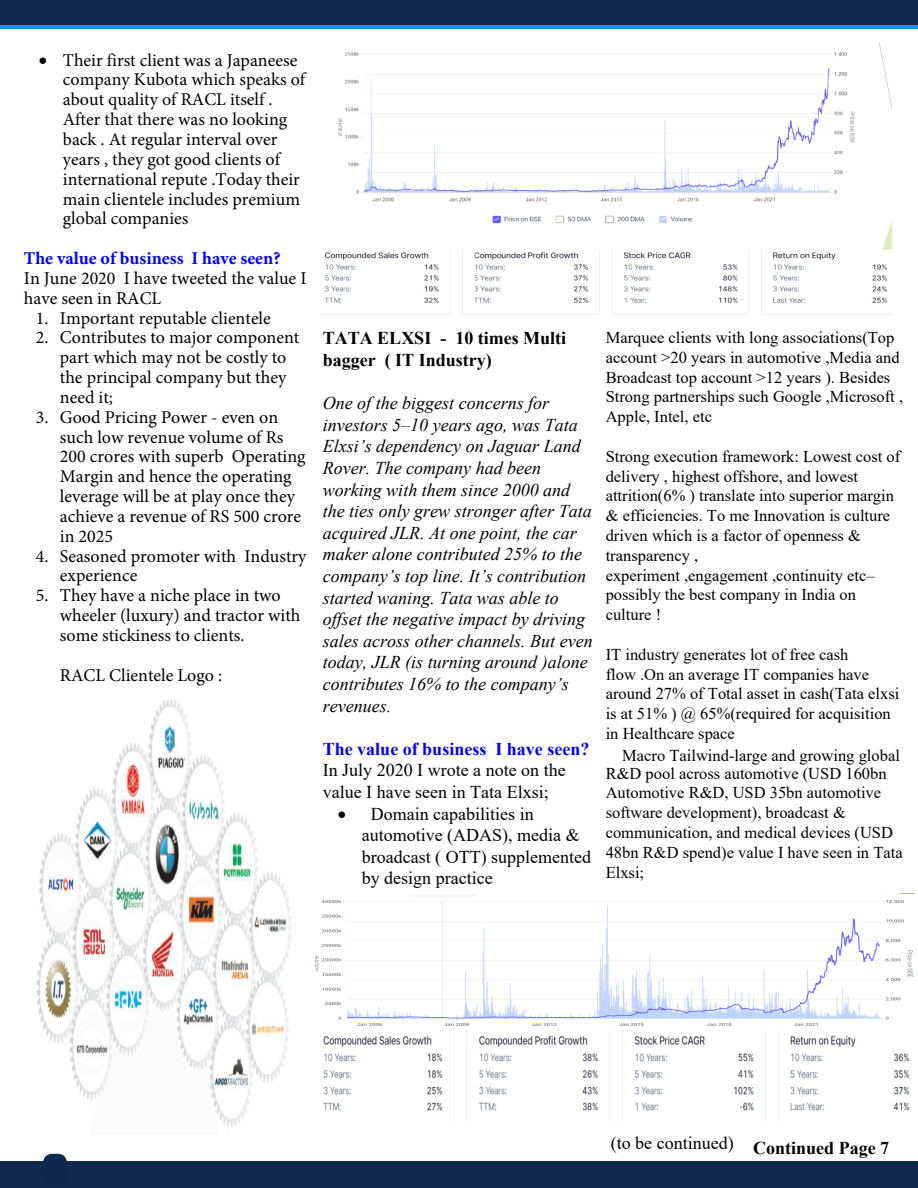
<style>
.page{position:relative;width:918px;height:1188px;background:#fff}
.page>*{position:absolute;margin:0;border:0;box-sizing:border-box;transform-origin:0 0}
.t1{font:18px/19.8px "Minion Pro";color:#000}
.t2{font:italic 18px/21.6px "Times New Roman";color:#000}
.t3{font:18px/21.6px "Times New Roman";color:#000}
.t4{font:700 18px/21.6px "Times New Roman";color:#000}
.t5{font:700 18px "Minion Pro";color:#00f}
.t6{font:700 18px "Times New Roman";color:#00f}
.t7{font:16.5px/19.8px "Times New Roman";color:#000}
</style>
<div class="page">
<div style="left:0;top:0;width:918px;height:29px;background:#009ae0"></div>
<div style="left:0;top:0;width:918px;height:25px;background:#11294d"></div>
<div style="left:0;top:1162px;width:918px;height:26px;background:#11294d"></div>
<div style="left:43px;top:1154px;width:24px;height:32px;background:#0f284c;border-radius:9px"></div>
<img style="left:36px;top:700px;width:256px;height:427px">
<img style="left:321px;top:43px;width:570px;height:272px">
<img style="left:316px;top:893px;width:598px;height:133px">
<img style="left:323px;top:1031px;width:587px;height:91px">
<p class="t1" style="left:63px;top:50px;width:244px;text-indent:-24px">• Their first client was a Japaneese company Kubota which speaks of about quality of RACL itself .<br>After that there was no looking back . At regular interval over years , they got good clients of international repute .Today their main clientele includes premium global companies</p>
<p class="t5" style="left:24px;top:247px;width:258px">The value of business I have seen?</p>
<p class="t1" style="left:24px;top:268px;width:284px">In June 2020 I have tweeted the value I have seen in RACL</p>
<p class="t1" style="left:36px;top:308px;width:236px">1. Important reputable clientele</p>
<p class="t1" style="left:60px;top:328px;width:241px;text-indent:-24px">2. Contributes to major component part which may not be costly to the principal company but they need it;</p>
<p class="t1" style="left:60px;top:407px;width:247px;text-indent:-24px">3. Good Pricing Power - even on such low revenue volume of Rs<br>200 crores with superb Operating<br>Margin and hence the operating leverage will be at play once they achieve a revenue of RS 500 crore in 2025</p>
<p class="t1" style="left:60px;top:546px;width:248px;text-indent:-24px">4. Seasoned promoter with Industry experience</p>
<p class="t1" style="left:60px;top:586px;width:242px;text-indent:-24px">5. They have a niche place in two wheeler (luxury) and tractor with some stickiness to clients.</p>
<p class="t1" style="left:60px;top:665px;width:164px">RACL Clientele Logo :</p>
<p class="t4" style="left:323px;top:327px;width:245px">TATA ELXSI - 10 times Multi bagger ( IT Industry)</p>
<p class="t2" style="left:323px;top:392px;width:271px">One of the biggest concerns for investors 5–10 years ago, was Tata<br>Elxsi’s dependency on Jaguar Land<br>Rover. The company had been working with them since 2000 and the ties only grew stronger after Tata acquired JLR. At one point, the car maker alone contributed 25% to the company’s top line. It’s contribution started waning. Tata was able to offset the negative impact by driving sales across other channels. But even today, JLR (is turning around )alone contributes 16% to the company’s revenues.</p>
<p class="t6" style="left:323px;top:736px;width:268px">The value of business I have seen?</p>
<p class="t3" style="left:323px;top:759px;width:244px">In July 2020 I wrote a note on the value I have seen in Tata Elxsi;</p>
<p class="t3" style="left:362px;top:802px;width:231px;text-indent:-24px">• Domain capabilities in automotive (ADAS), media &amp; broadcast ( OTT) supplemented by design practice</p>
<p class="t7" style="left:606px;top:327px;width:299px">Marquee clients with long associations(Top account &gt;20 years in automotive ,Media and Broadcast top account &gt;12 years ). Besides Strong partnerships such Google ,Microsoft , Apple, Intel, etc</p>
<p class="t7" style="left:606px;top:446px;width:296px">Strong execution framework: Lowest cost of delivery , highest offshore, and lowest attrition(6% ) translate into superior margin &amp; efficiencies. To me Innovation is culture driven which is a factor of openness &amp; transparency ,<br>experiment ,engagement ,continuity etc– possibly the best company in India on culture !</p>
<p class="t7" style="left:606px;top:644px;width:295px">IT industry generates lot of free cash<br>flow .On an average IT companies have around 27% of Total asset in cash(Tata elxsi is at 51% ) @ 65%(required for acquisition in Healthcare space</p>
<p class="t7" style="left:606px;top:746px;width:296px;line-height:18px;text-indent:16px">Macro Tailwind-large and growing global<br>R&amp;D pool across automotive (USD 160bn</p>
<p class="t7" style="left:606px;top:782px;width:298px">Automotive R&amp;D, USD 35bn automotive software development), broadcast &amp; communication, and medical devices (USD<br>48bn R&amp;D spend)e value I have seen in Tata<br>Elxsi;</p>
<p class="t3" style="left:611px;top:1132px;width:124px">(to be continued)</p>
<p class="t4" style="left:753px;top:1137px;width:138px">Continued Page 7</p>
</div>
